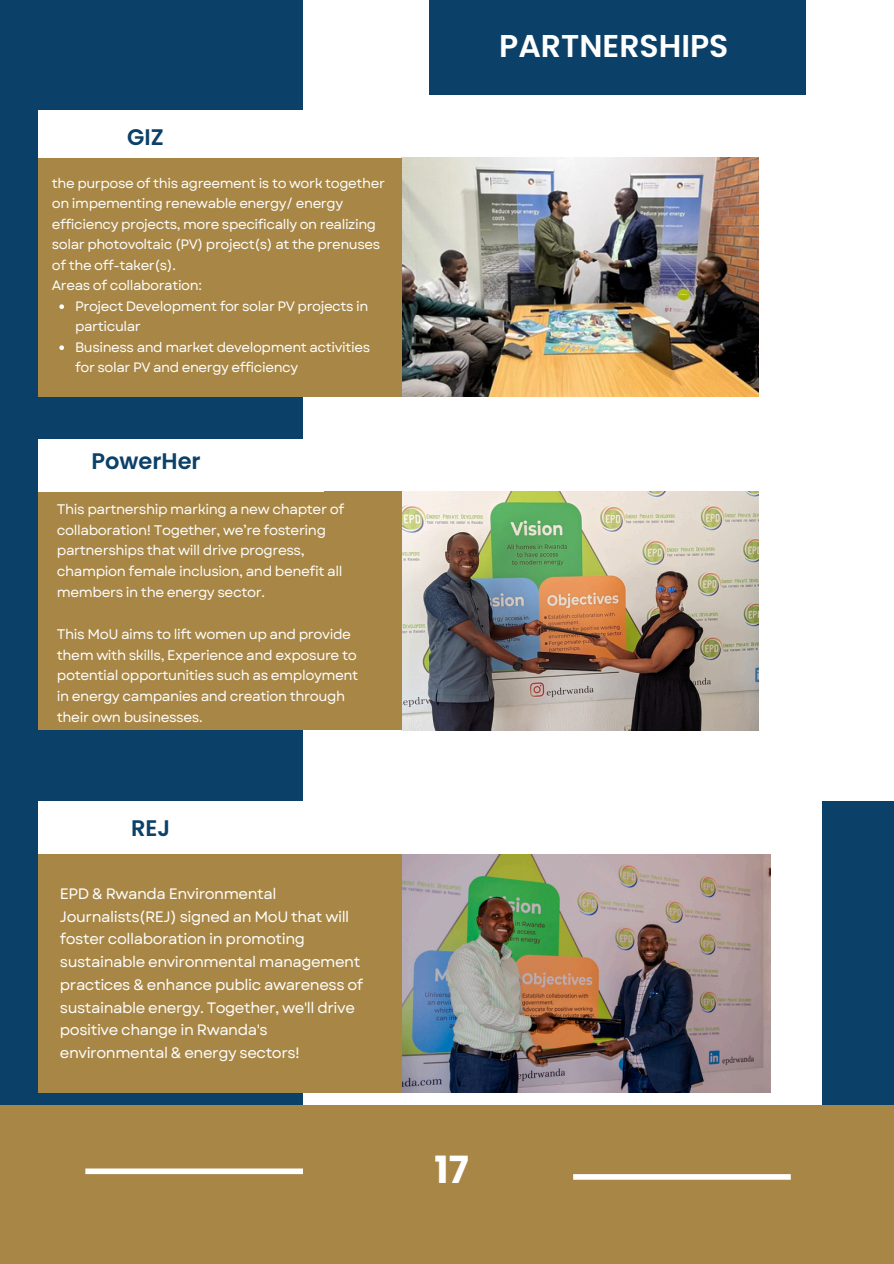
<style>
.page{position:relative;width:894px;height:1264px;background:#fff}
.page>*{position:absolute;margin:0;border:0;box-sizing:border-box;transform-origin:0 0}
.t1{font:700 37.5px "Poppins";color:#fff}
.t2{font:600 31.5px "Poppins";color:#fff}
.t3{font:600 22.5px "Poppins";color:#0b4068}
.t4{font:15.15px/22.6px "Garet";letter-spacing:-.03em;color:#fff}
.t5{font:13.8px/20.9px "Garet";letter-spacing:-.03em;color:#fff}
.t6{font:13.65px/20.5px "Garet";letter-spacing:-.03em;color:#fff}
</style>
<div class="page">
<div style="left:0;top:0;width:303px;height:413px;background:#0b4068"></div>
<div style="left:821px;top:801px;width:72px;height:445px;background:#0b4068"></div>
<div style="left:0;top:1104px;width:893px;height:159px;background:#a88746"></div>
<div style="left:0;top:395px;width:303px;height:709px;background:#0b4068"></div>
<img style="left:402px;top:491px;width:356px;height:239px">
<div style="left:39px;top:491px;width:363px;height:239px;background:#a88746"></div>
<div style="left:85px;top:1168px;width:218px;height:6px;background:#fff"></div>
<div style="left:573px;top:1174px;width:217px;height:5px;background:#fff"></div>
<div style="left:429px;top:0;width:376px;height:94px;background:#0b4068"></div>
<div style="left:39px;top:439px;width:285px;height:52px;background:#fff"></div>
<img style="left:402px;top:854px;width:367px;height:238px">
<div style="left:39px;top:854px;width:363px;height:238px;background:#a88746"></div>
<div style="left:39px;top:801px;width:295px;height:53px;background:#fff"></div>
<img style="left:402px;top:158px;width:356px;height:238px">
<div style="left:39px;top:158px;width:363px;height:238px;background:#a88746"></div>
<div style="left:39px;top:110px;width:273px;height:48px;background:#fff"></div>
<svg style="left:59px;top:304px;width:5px;height:5px"></svg>
<svg style="left:59px;top:345px;width:5px;height:5px"></svg>
<h2 class="t3" style="left:127px;top:122px;width:38px">GIZ</h2>
<h3 class="t6" style="left:52px;top:173px;width:334px">the purpose of this agreement is to work together on impementing renewable energy/ energy efficiency projects, more specifically on realizing solar photovoltaic (PV) project(s) at the prenuses of the off-taker(s).</h3>
<p class="t6" style="left:52px;top:275px;width:151px">Areas of collaboration:</p>
<p class="t6" style="left:75px;top:296px;width:295px">Project Development for solar PV projects in particular</p>
<p class="t6" style="left:75px;top:337px;width:296px">Business and market development activities for solar PV and energy efficiency</p>
<p class="t3" style="left:91px;top:445px;width:111px">PowerHer</p>
<h2 class="t5" style="left:57px;top:498px;width:289px">This partnership marking a new chapter of collaboration! Together, we’re fostering partnerships that will drive progress, champion female inclusion, and benefit all members in the energy sector.</h2>
<h1 class="t5" style="left:57px;top:623px;width:303px">This MoU aims to lift women up and provide them with skills, Experience and exposure to potential opportunities such as employment in energy campanies and creation through their own businesses.</h1>
<p class="t3" style="left:131px;top:812px;width:41px">REJ</p>
<p class="t4" style="left:60px;top:882px;width:305px">EPD &amp; Rwanda Environmental Journalists(REJ) signed an MoU that will foster collaboration in promoting sustainable environmental management practices &amp; enhance public awareness of sustainable energy. Together, we'll drive positive change in Rwanda's environmental &amp; energy sectors!</p>
<p class="t2" style="left:499px;top:24px;width:231px">PARTNERSHIPS</p>
<p class="t1" style="left:434px;top:1143px;width:36px">17</p>
</div>
